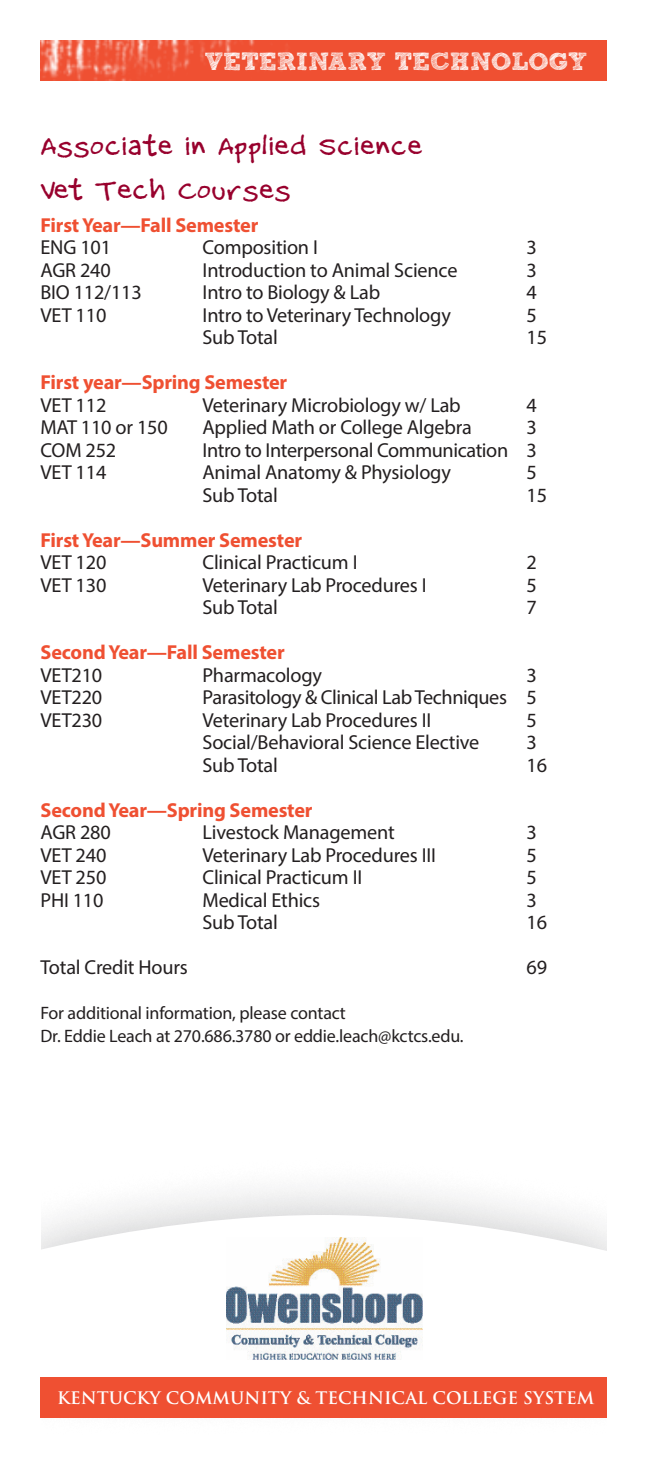
<style>
.page{position:relative;width:648px;height:1458px;background:#fff}
.page>*{position:absolute;margin:0;border:0;box-sizing:border-box;transform-origin:0 0}
.t1{font:29.25px/43.9px "Matt B";color:#98012d}
.t2{font:24.75px "Sketch Rockwell";color:#fff}
.t3{font:20.25px "Myriad Pro";letter-spacing:-.01em;color:#231f20}
.t4{font:700 20.25px "Myriad Pro";letter-spacing:-.01em;color:#ef5032}
.t5{font:18px/22.5px "Myriad Pro";letter-spacing:-.01em;color:#231f20}
.t6{font:700 16.88px "Trajan Pro";color:#fff}
</style>
<div class="page">
<div style="left:0;top:1156px;width:648px;height:281px;background:#1a1c21;opacity:.25"></div>
<svg style="left:40px;top:1215px;width:568px;height:162px"></svg>
<div style="left:0;top:1134px;width:40px;height:324px;background:#fff"></div>
<div style="left:608px;top:1134px;width:40px;height:324px;background:#fff"></div>
<div style="left:40px;top:40px;width:568px;height:41px;background:#ef5032"></div>
<img style="left:40px;top:40px;width:264px;height:41px">
<div style="left:40px;top:1377px;width:568px;height:41px;background:#ef5032"></div>
<img style="left:226px;top:1238px;width:196px;height:121px">
<p class="t2" style="left:205px;top:48px;width:384px">VETERINARY TECHNOLOGY</p>
<h1 class="t1" style="left:40px;top:128px;width:384px">Associate in Applied Science<br>Vet Tech Courses</h1>
<p class="t4" style="left:40px;top:212px;width:219px">First Year—Fall Semester</p>
<p class="t3" style="left:40px;top:235px;width:72px">ENG 101</p>
<p class="t3" style="left:202px;top:235px;width:117px">Composition I</p>
<p class="t3" style="left:526px;top:235px;width:12px">3</p>
<p class="t3" style="left:40px;top:257px;width:72px">AGR 240</p>
<p class="t3" style="left:202px;top:257px;width:256px">Introduction to Animal Science</p>
<p class="t3" style="left:526px;top:257px;width:12px">3</p>
<p class="t3" style="left:40px;top:280px;width:103px">BIO 112/113</p>
<p class="t3" style="left:202px;top:280px;width:179px">Intro to Biology &amp; Lab</p>
<p class="t3" style="left:526px;top:280px;width:12px">4</p>
<p class="t3" style="left:40px;top:302px;width:67px">VET 110</p>
<p class="t3" style="left:202px;top:302px;width:250px">Intro to Veterinary Technology</p>
<p class="t3" style="left:526px;top:302px;width:12px">5</p>
<p class="t3" style="left:202px;top:325px;width:77px">Sub Total</p>
<p class="t3" style="left:526px;top:325px;width:22px">15</p>
<p class="t4" style="left:40px;top:369px;width:248px">First year—Spring Semester</p>
<p class="t3" style="left:40px;top:392px;width:67px">VET 112</p>
<p class="t3" style="left:202px;top:392px;width:260px">Veterinary Microbiology w/ Lab</p>
<p class="t3" style="left:526px;top:392px;width:12px">4</p>
<p class="t3" style="left:40px;top:415px;width:129px">MAT 110 or 150</p>
<p class="t3" style="left:202px;top:415px;width:271px">Applied Math or College Algebra</p>
<p class="t3" style="left:526px;top:415px;width:12px">3</p>
<p class="t3" style="left:40px;top:437px;width:77px">COM 252</p>
<p class="t3" style="left:202px;top:437px;width:336px">Intro to Interpersonal Communication 3</p>
<p class="t3" style="left:40px;top:460px;width:67px">VET 114</p>
<p class="t3" style="left:202px;top:460px;width:250px">Animal Anatomy &amp; Physiology</p>
<p class="t3" style="left:526px;top:460px;width:12px">5</p>
<p class="t3" style="left:202px;top:482px;width:77px">Sub Total</p>
<p class="t3" style="left:526px;top:482px;width:22px">15</p>
<p class="t4" style="left:40px;top:527px;width:263px">First Year—Summer Semester</p>
<p class="t3" style="left:40px;top:550px;width:67px">VET 120</p>
<p class="t3" style="left:202px;top:550px;width:157px">Clinical Practicum I</p>
<p class="t3" style="left:526px;top:550px;width:12px">2</p>
<p class="t3" style="left:40px;top:572px;width:67px">VET 130</p>
<p class="t3" style="left:202px;top:572px;width:226px">Veterinary Lab Procedures I</p>
<p class="t3" style="left:526px;top:572px;width:12px">5</p>
<p class="t3" style="left:202px;top:595px;width:77px">Sub Total</p>
<p class="t3" style="left:526px;top:595px;width:12px">7</p>
<p class="t4" style="left:40px;top:639px;width:246px">Second Year—Fall Semester</p>
<p class="t3" style="left:40px;top:662px;width:63px">VET210</p>
<p class="t3" style="left:203px;top:662px;width:121px">Pharmacology</p>
<p class="t3" style="left:527px;top:662px;width:12px">3</p>
<p class="t3" style="left:40px;top:685px;width:63px">VET220</p>
<p class="t3" style="left:202px;top:685px;width:336px">Parasitology &amp; Clinical Lab Techniques 5</p>
<p class="t3" style="left:40px;top:707px;width:63px">VET230</p>
<p class="t3" style="left:202px;top:707px;width:230px">Veterinary Lab Procedures II</p>
<p class="t3" style="left:526px;top:707px;width:12px">5</p>
<p class="t3" style="left:202px;top:730px;width:278px">Social/Behavioral Science Elective</p>
<p class="t3" style="left:526px;top:730px;width:12px">3</p>
<p class="t3" style="left:202px;top:752px;width:77px">Sub Total</p>
<p class="t3" style="left:526px;top:752px;width:22px">16</p>
<p class="t4" style="left:40px;top:797px;width:274px">Second Year—Spring Semester</p>
<p class="t3" style="left:40px;top:820px;width:72px">AGR 280</p>
<p class="t3" style="left:202px;top:820px;width:194px">Livestock Management</p>
<p class="t3" style="left:526px;top:820px;width:12px">3</p>
<p class="t3" style="left:40px;top:842px;width:67px">VET 240</p>
<p class="t3" style="left:202px;top:842px;width:235px">Veterinary Lab Procedures III</p>
<p class="t3" style="left:526px;top:842px;width:12px">5</p>
<p class="t3" style="left:40px;top:865px;width:67px">VET 250</p>
<p class="t3" style="left:202px;top:865px;width:161px">Clinical Practicum II</p>
<p class="t3" style="left:526px;top:865px;width:12px">5</p>
<p class="t3" style="left:40px;top:887px;width:65px">PHI 110</p>
<p class="t3" style="left:202px;top:887px;width:119px">Medical Ethics</p>
<p class="t3" style="left:526px;top:887px;width:12px">3</p>
<p class="t3" style="left:202px;top:910px;width:77px">Sub Total</p>
<p class="t3" style="left:526px;top:910px;width:22px">16</p>
<p class="t3" style="left:40px;top:955px;width:149px">Total Credit Hours</p>
<p class="t3" style="left:526px;top:955px;width:22px">69</p>
<p class="t5" style="left:40px;top:1002px;width:425px">For additional information, please contact<br>Dr. Eddie Leach at 270.686.3780 or eddie.leach@kctcs.edu.</p>
<p class="t6" style="left:57px;top:1387px;width:539px">KENTUCKY COMMUNITY &amp; TECHNICAL COLLEGE SYSTEM</p>
</div>
